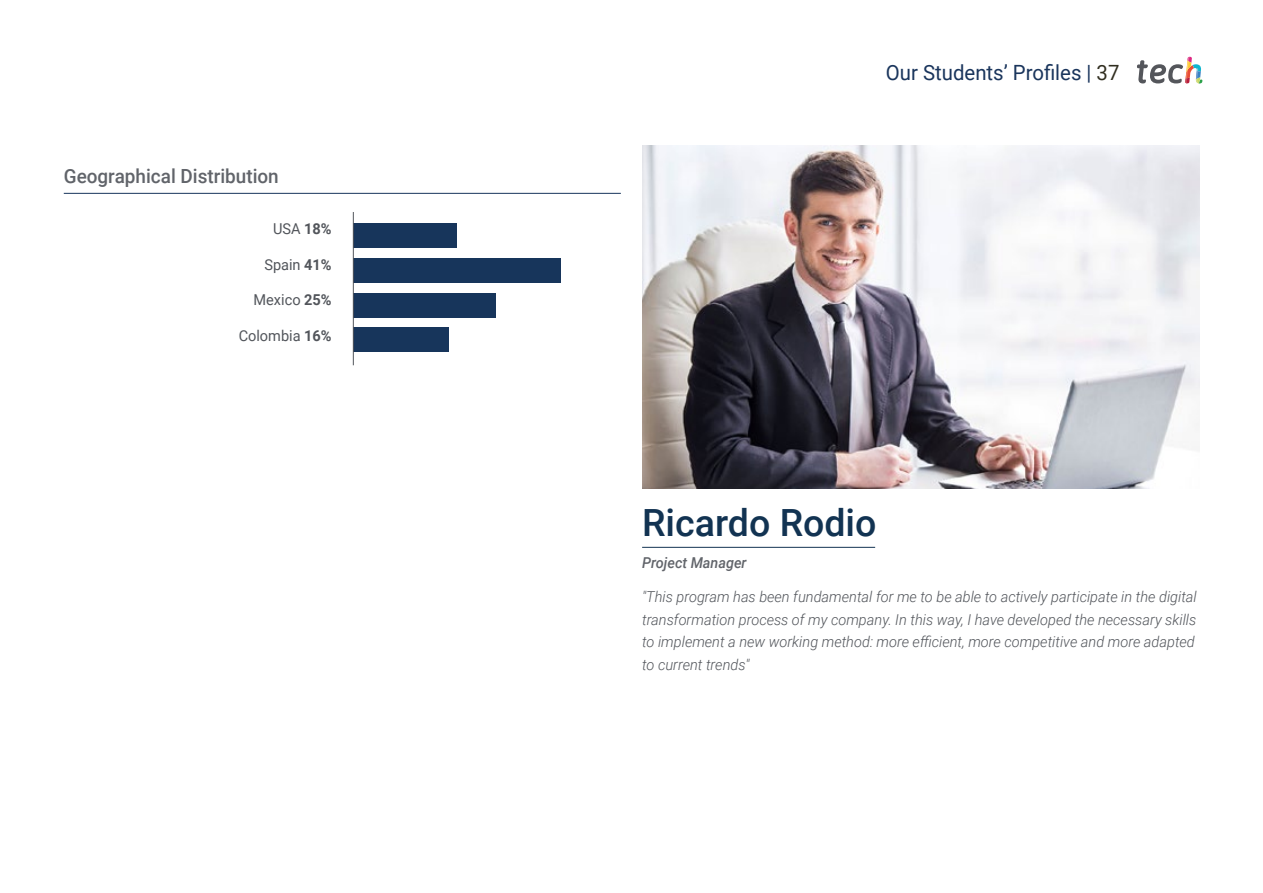
<style>
.page{position:relative;width:1263px;height:893px;background:#fff}
.page>*{position:absolute;margin:0;border:0;box-sizing:border-box;transform-origin:0 0}
.t1{font:500 37.5px "Roboto";color:#123352}
.t2{font:21px "Roboto";color:#1a355c}
.t3{font:500 19.5px "Roboto";color:#61646a}
.t4{font:italic 300 15px/22.5px "Roboto";color:#52555b}
.t5{font:15px "Roboto";color:#52555b}
.t6{font:italic 500 15px "Roboto";color:#61646a;scale:.96 1}
.s1{font-weight:700}
.s2{color:#312e20}
</style>
<div class="page">
<hr style="left:642px;top:547px;width:233px;height:1px;background:#123352">
<hr style="left:64px;top:193px;width:557px;height:1px;background:#17355b">
<div style="left:353px;top:223px;width:104px;height:25px;background:#17355b"></div>
<div style="left:353px;top:258px;width:207px;height:25px;background:#17355b"></div>
<div style="left:353px;top:293px;width:143px;height:24px;background:#17355b"></div>
<div style="left:353px;top:327px;width:96px;height:25px;background:#17355b"></div>
<hr style="left:353px;top:212px;width:1px;height:153px;background:#52555b">
<svg style="left:1137px;top:57px;width:65px;height:27px"></svg>
<img style="left:642px;top:146px;width:557px;height:343px">
<h3 class="t3" style="left:64px;top:162px;width:217px">Geographical Distribution</h3>
<p class="t5" style="left:273px;top:218px;width:60px">USA <span class="s1">18%</span></p>
<p class="t5" style="left:264px;top:254px;width:69px">Spain <span class="s1">41%</span></p>
<p class="t5" style="left:254px;top:289px;width:80px">Mexico <span class="s1">25%</span></p>
<p class="t5" style="left:239px;top:325px;width:95px">Colombia <span class="s1">16%</span></p>
<h2 class="t2" style="left:886px;top:57px;width:235px">Our Students’ Profiles | <span class="s2">37</span></h2>
<h1 class="t1" style="left:642px;top:496px;width:236px">Ricardo Rodio</h1>
<p class="t6" style="left:642px;top:552px;width:110px">Project Manager</p>
<p class="t4" style="left:642px;top:585px;width:556px">"This program has been fundamental for me to be able to actively participate in the digital transformation process of my company. In this way, I have developed the necessary skills to implement a new working method: more efficient, more competitive and more adapted to current trends"</p>
</div>
